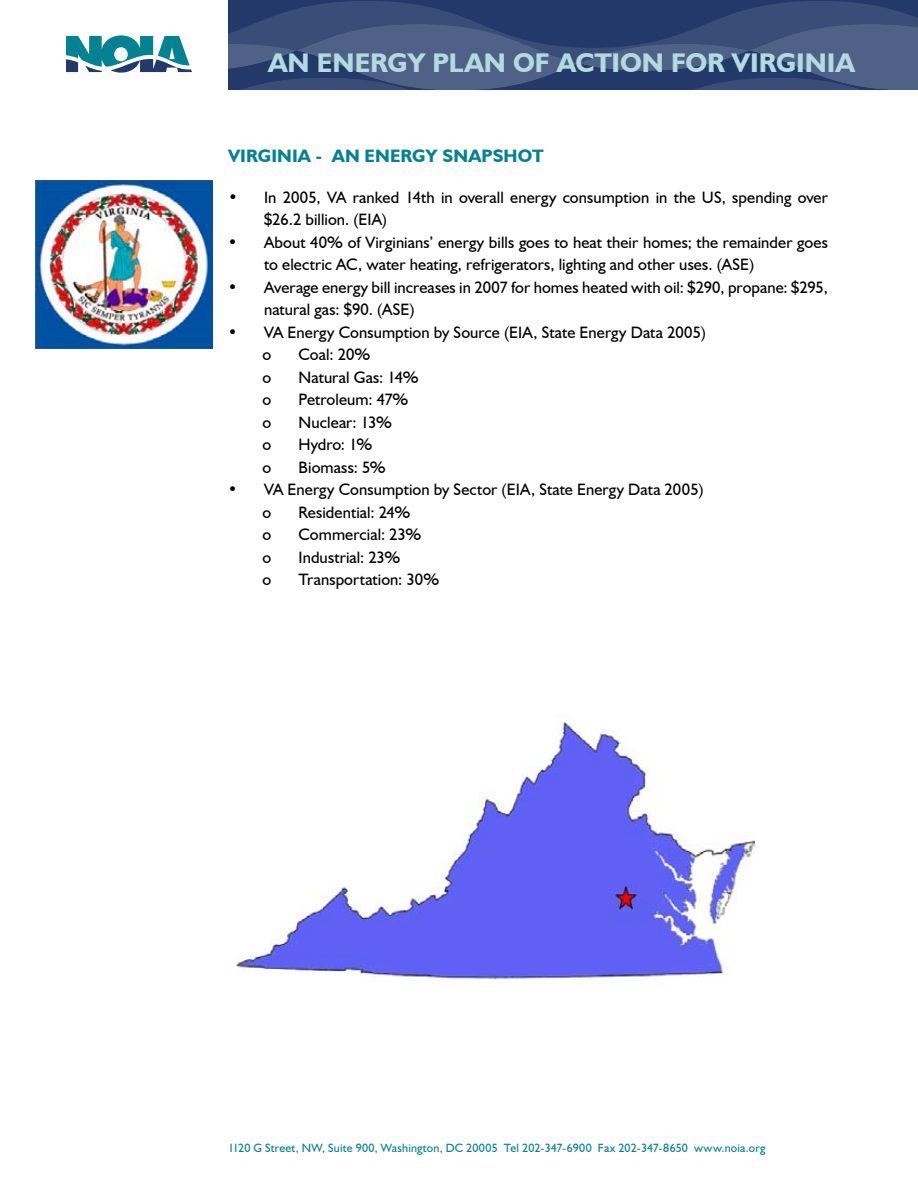
<style>
.page{position:relative;width:918px;height:1188px;background:#fff}
.page>*{position:absolute;margin:0;border:0;box-sizing:border-box;transform-origin:0 0}
.t1{font:700 27px "Humanist 521 BT";color:#b3dadf}
.t2{font:700 18px "Humanist 521 BT";letter-spacing:.005em;color:#038293}
.t3{font:16.5px/22.5px "Humanist 521 BT";letter-spacing:.005em;color:#000}
.t4{font:12px "Humanist 521 BT";letter-spacing:.015em;color:#038293}
</style>
<div class="page">
<svg style="left:228px;top:1px;width:690px;height:89px;background:#394d78"></svg>
<svg style="left:67px;top:35px;width:125px;height:38px"></svg>
<img style="left:236px;top:719px;width:519px;height:261px">
<img style="left:36px;top:180px;width:176px;height:169px">
<h1 class="t1" style="left:268px;top:46px;width:588px">AN ENERGY PLAN OF ACTION FOR VIRGINIA</h1>
<p class="t2" style="left:228px;top:145px;width:317px">VIRGINIA - AN ENERGY SNAPSHOT</p>
<p class="t3" style="left:264px;top:185px;width:565px;text-indent:-36px">• In 2005, VA ranked 14th in overall energy consumption in the US, spending over $26.2 billion. (EIA)</p>
<p class="t3" style="left:264px;top:230px;width:565px;text-indent:-36px">• About 40% of Virginians’ energy bills goes to heat their homes; the remainder goes to electric AC, water heating, refrigerators, lighting and other uses. (ASE)</p>
<p class="t3" style="left:264px;top:275px;width:565px;text-indent:-36px">• Average energy bill increases in 2007 for homes heated with oil: $290, propane: $295, natural gas: $90. (ASE)</p>
<p class="t3" style="left:262px;top:320px;width:445px;text-indent:-35px">• VA Energy Consumption by Source (EIA, State Energy Data 2005) o</p>
<p class="t3" style="left:299px;top:343px;width:73px">Coal: 20%</p>
<p class="t3" style="left:262px;top:365px;width:10px">o</p>
<p class="t3" style="left:299px;top:365px;width:122px">Natural Gas: 14%</p>
<p class="t3" style="left:262px;top:388px;width:10px">o</p>
<p class="t3" style="left:299px;top:388px;width:111px">Petroleum: 47%</p>
<p class="t3" style="left:262px;top:410px;width:10px">o</p>
<p class="t3" style="left:299px;top:410px;width:95px">Nuclear: 13%</p>
<p class="t3" style="left:262px;top:433px;width:10px">o</p>
<p class="t3" style="left:299px;top:433px;width:75px">Hydro: 1%</p>
<p class="t3" style="left:262px;top:455px;width:10px">o</p>
<p class="t3" style="left:299px;top:455px;width:89px">Biomass: 5%</p>
<p class="t3" style="left:262px;top:478px;width:443px;text-indent:-35px">• VA Energy Consumption by Sector (EIA, State Energy Data 2005) o</p>
<p class="t3" style="left:299px;top:500px;width:113px">Residential: 24%</p>
<p class="t3" style="left:262px;top:523px;width:10px">o</p>
<p class="t3" style="left:299px;top:523px;width:124px">Commercial: 23%</p>
<p class="t3" style="left:262px;top:545px;width:10px">o</p>
<p class="t3" style="left:299px;top:545px;width:103px">Industrial: 23%</p>
<p class="t3" style="left:262px;top:568px;width:10px">o</p>
<p class="t3" style="left:299px;top:568px;width:142px">Transportation: 30%</p>
<p class="t4" style="left:228px;top:1140px;width:539px">1120 G Street, NW, Suite 900, Washington, DC 20005 Tel 202-347-6900 Fax 202-347-8650 www.noia.org</p>
</div>
